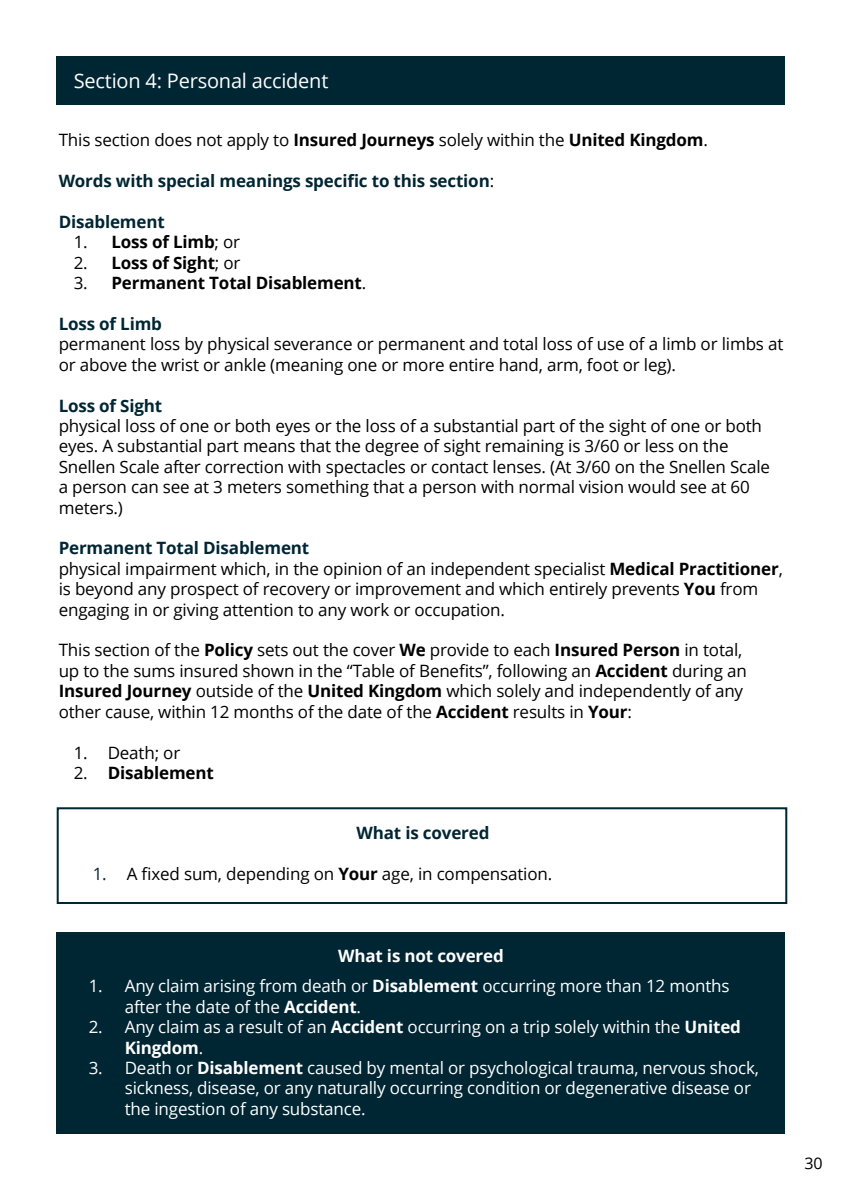
<style>
.page{position:relative;width:842px;height:1191px;background:#fff}
.page>*{position:absolute;margin:0;border:0;box-sizing:border-box;transform-origin:0 0}
.t1{font:20px "Open Sans";letter-spacing:-.01em;color:#fff}
.t2{font:17px/20.4px "Open Sans";letter-spacing:-.01em;color:#000}
.t3{font:17px/20.4px "Open Sans";letter-spacing:-.01em;color:#fff}
.t4{font:700 17px "Open Sans";letter-spacing:-.01em;color:#002633}
.t5{font:700 17px "Open Sans";letter-spacing:-.01em;color:#000}
.t6{font:700 17px "Open Sans";letter-spacing:-.01em;color:#fff}
.t7{font:16px "Open Sans";color:#000}
.s1{font-weight:700}
.s2{font-weight:400;color:#000}
.s3{font-weight:400}
.s4{font-weight:700;color:#002633}
.s5{color:#002633}
</style>
<div class="page">
<div style="left:57px;top:57px;width:728px;height:48px;background:#002633"></div>
<div style="left:57px;top:932px;width:728px;height:202px;background:#002633"></div>
<div style="left:57px;top:807px;width:730px;height:97px;border:2px solid #002633"></div>
<p class="t1" style="left:74px;top:67px;width:256px">Section 4: Personal accident</p>
<p class="t2" style="left:59px;top:129px;width:651px">This section does not apply to <span class="s1">Insured Journeys</span> solely within the <span class="s1">United Kingdom</span>.</p>
<p class="t4" style="left:59px;top:169px;width:437px">Words with special meanings specific to this section<span class="s2">:</span></p>
<p class="t4" style="left:59px;top:210px;width:108px">Disablement</p>
<p class="t5" style="left:74px;top:230px;width:168px"><span class="s3">1.</span> Loss of Limb<span class="s3">; or</span></p>
<p class="t5" style="left:74px;top:250px;width:168px"><span class="s3">2.</span> Loss of Sight<span class="s3">; or</span></p>
<p class="t5" style="left:74px;top:271px;width:294px"><span class="s3">3.</span> Permanent Total Disablement<span class="s3">.</span></p>
<p class="t4" style="left:59px;top:312px;width:105px">Loss of Limb</p>
<p class="t2" style="left:59px;top:333px;width:726px">permanent loss by physical severance or permanent and total loss of use of a limb or limbs at or above the wrist or ankle (meaning one or more entire hand, arm, foot or leg).</p>
<p class="t4" style="left:59px;top:393px;width:105px">Loss of Sight</p>
<p class="t2" style="left:59px;top:415px;width:713px">physical loss of one or both eyes or the loss of a substantial part of the sight of one or both eyes. A substantial part means that the degree of sight remaining is 3/60 or less on the Snellen Scale after correction with spectacles or contact lenses. (At 3/60 on the Snellen Scale a person can see at 3 meters something that a person with normal vision would see at 60 meters.)</p>
<p class="t2" style="left:59px;top:537px;width:726px"><span class="s4">Permanent Total Disablement<br></span>physical impairment which, in the opinion of an independent specialist <span class="s1">Medical Practitioner</span>, is beyond any prospect of recovery or improvement and which entirely prevents <span class="s1">You</span> from engaging in or giving attention to any work or occupation.</p>
<p class="t2" style="left:59px;top:639px;width:690px">This section of the <span class="s1">Policy</span> sets out the cover <span class="s1">We</span> provide to each <span class="s1">Insured Person</span> in total, up to the sums insured shown in the “Table of Benefits”, following an <span class="s1">Accident</span> during an <span class="s1">Insured Journey</span> outside of the <span class="s1">United Kingdom</span> which solely and independently of any other cause, within 12 months of the date of the <span class="s1">Accident</span> results in <span class="s1">Your</span>:</p>
<p class="t2" style="left:74px;top:741px;width:108px">1. Death; or</p>
<p class="t5" style="left:74px;top:760px;width:142px"><span class="s3">2.</span> Disablement</p>
<p class="t4" style="left:357px;top:821px;width:134px">What is covered</p>
<p class="t2" style="left:93px;top:863px;width:461px"><span class="s5">1.</span> A fixed sum, depending on <span class="s1">Your</span> age, in compensation.</p>
<p class="t6" style="left:338px;top:944px;width:167px">What is not covered</p>
<p class="t3" style="left:125px;top:975px;width:606px;text-indent:-36px">1. Any claim arising from death or <span class="s1">Disablement</span> occurring more than 12 months after the date of the <span class="s1">Accident</span>.</p>
<p class="t3" style="left:125px;top:1016px;width:618px;text-indent:-36px">2. Any claim as a result of an <span class="s1">Accident</span> occurring on a trip solely within the <span class="s1">United<br>Kingdom</span>.</p>
<p class="t3" style="left:125px;top:1057px;width:636px;text-indent:-36px">3. Death or <span class="s1">Disablement</span> caused by mental or psychological trauma, nervous shock, sickness, disease, or any naturally occurring condition or degenerative disease or the ingestion of any substance.</p>
<p class="t7" style="left:804px;top:1152px;width:20px">30</p>
</div>
